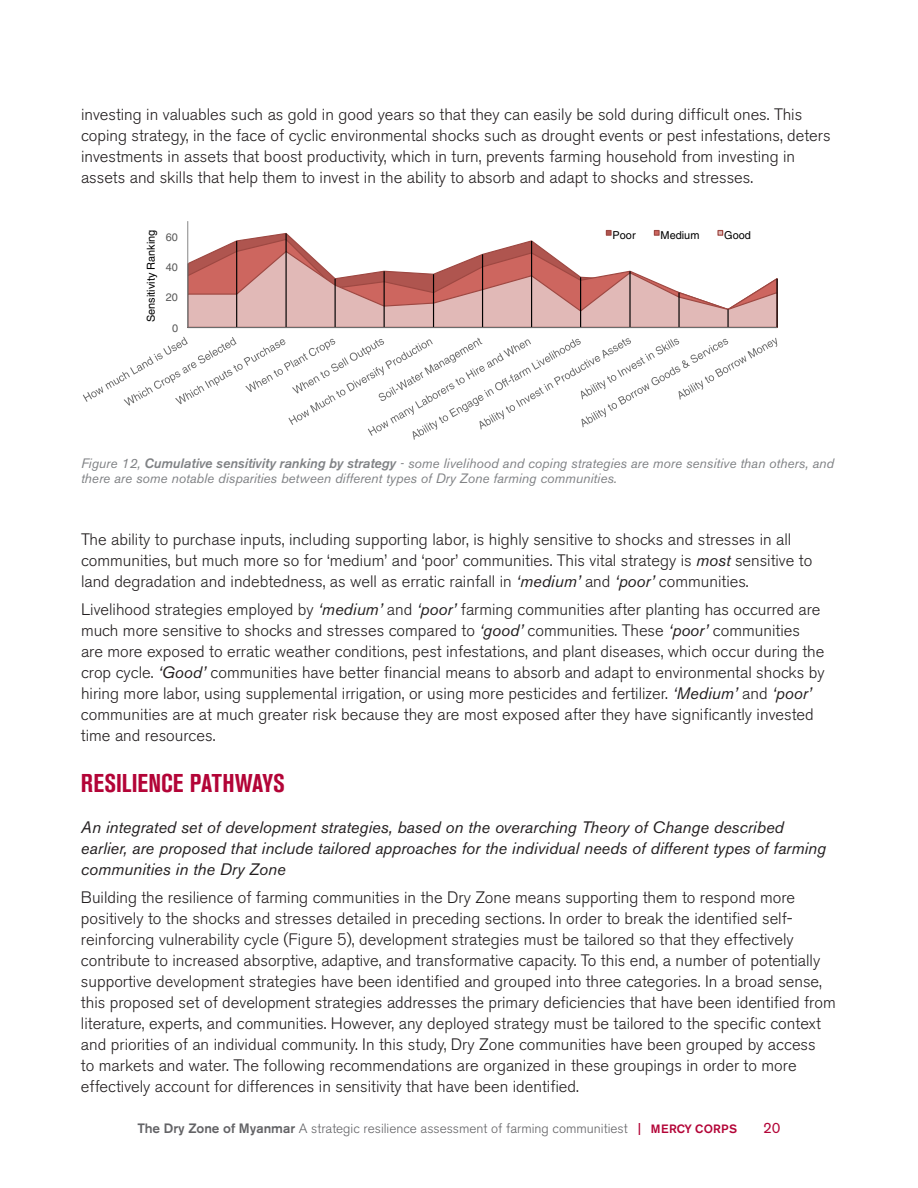
<style>
.page{position:relative;width:918px;height:1188px;background:#fff}
.page>*{position:absolute;margin:0;border:0;box-sizing:border-box;transform-origin:0 0}
.TOC_body_text{font:700 condensed 25.5px "Akzidenz Grotesk BE";color:#b30437}
.Body_text{font:300 16.5px/21px "Akzidenz Grotesk BE";color:#231f20}
.Body_text-2{font:italic 16.5px/21px "Akzidenz Grotesk BE";color:#231f20}
.t1{font:15px "Akzidenz Grotesk BE";color:#b30437}
.Body_text-3{font:italic 13.5px/15px "Akzidenz Grotesk BE";color:#808285}
.t2{font:300 13.5px "Akzidenz Grotesk BE";color:#636366}
.t3{font:10.95px "Helvetica";color:#000}
.t4{font:10.95px "Helvetica";color:#595959}
.s1{font-weight:500}
.s2{font-weight:400;font-style:italic}
.s3{font-weight:500;font-size:12px;color:#b30437}
</style>
<div class="page">
<svg style="left:188px;top:238px;width:357px;height:12px"></svg>
<svg style="left:188px;top:250px;width:590px;height:79px"></svg>
<hr style="left:188px;top:264px;width:1px;height:63px;background:#000">
<hr style="left:236px;top:241px;width:1px;height:86px;background:#000">
<hr style="left:286px;top:233px;width:1px;height:94px;background:#000">
<hr style="left:335px;top:279px;width:1px;height:48px;background:#000">
<hr style="left:384px;top:271px;width:1px;height:56px;background:#000">
<hr style="left:433px;top:274px;width:1px;height:53px;background:#000">
<hr style="left:482px;top:254px;width:1px;height:73px;background:#000">
<hr style="left:531px;top:241px;width:1px;height:86px;background:#000">
<hr style="left:580px;top:277px;width:1px;height:50px;background:#000">
<hr style="left:629px;top:271px;width:2px;height:56px;background:#000">
<hr style="left:678px;top:293px;width:2px;height:34px;background:#000">
<svg style="left:727px;top:309px;width:2px;height:18px"></svg>
<hr style="left:776px;top:279px;width:2px;height:48px;background:#000">
<hr style="left:187px;top:221px;width:1px;height:107px;background:#989898">
<hr style="left:188px;top:327px;width:589px;height:1px;background:#6c6c6c">
<svg style="left:83px;top:337px;width:694px;height:103px"></svg>
<svg style="left:606px;top:230px;width:6px;height:6px"></svg>
<svg style="left:654px;top:230px;width:6px;height:6px"></svg>
<svg style="left:717px;top:230px;width:6px;height:6px"></svg>
<p class="Body_text" style="left:81px;top:104px;width:751px">investing in valuables such as gold in good years so that they can easily be sold during difficult ones. This coping strategy, in the face of cyclic environmental shocks such as drought events or pest infestations, deters investments in assets that boost productivity, which in turn, prevents farming household from investing in assets and skills that help them to invest in the ability to absorb and adapt to shocks and stresses.</p>
<p class="t3" style="left:145px;top:322px;width:94px;rotate:-90deg">Sensitivity Ranking</p>
<p class="t3" style="left:613px;top:228px;width:25px">Poor</p>
<p class="t3" style="left:661px;top:228px;width:40px">Medium</p>
<p class="t3" style="left:724px;top:228px;width:28px">Good</p>
<p class="t4" style="left:166px;top:231px;width:14px">60</p>
<p class="t4" style="left:166px;top:261px;width:14px">40</p>
<p class="t4" style="left:166px;top:291px;width:14px">20</p>
<p class="t4" style="left:172px;top:322px;width:8px">0</p>
<p class="Body_text-3" style="left:81px;top:456px;width:755px">Figure 12, <span class="s1">Cumulative sensitivity ranking by strategy</span> - some livelihood and coping strategies are more sensitive than others, and there are some notable disparities between different types of Dry Zone farming communities.</p>
<p class="Body_text" style="left:81px;top:529px;width:733px">The ability to purchase inputs, including supporting labor, is highly sensitive to shocks and stresses in all communities, but much more so for ‘medium’ and ‘poor’ communities. This vital strategy is <span class="s2">most</span> sensitive to land degradation and indebtedness, as well as erratic rainfall in <span class="s2">‘medium’</span> and <span class="s2">‘poor’</span> communities.</p>
<p class="Body_text" style="left:81px;top:599px;width:745px">Livelihood strategies employed by <span class="s2">‘medium’</span> and <span class="s2">‘poor’</span> farming communities after planting has occurred are much more sensitive to shocks and stresses compared to <span class="s2">‘good’</span> communities. These <span class="s2">‘poor’</span> communities are more exposed to erratic weather conditions, pest infestations, and plant diseases, which occur during the crop cycle. <span class="s2">‘Good’</span> communities have better financial means to absorb and adapt to environmental shocks by hiring more labor, using supplemental irrigation, or using more pesticides and fertilizer. <span class="s2">‘Medium’</span> and <span class="s2">‘poor’ </span>communities are at much greater risk because they are most exposed after they have significantly invested time and resources.</p>
<p class="TOC_body_text" style="left:81px;top:768px;width:206px">RESILIENCE PATHWAYS</p>
<p class="Body_text-2" style="left:81px;top:816px;width:747px">An integrated set of development strategies, based on the overarching Theory of Change described earlier, are proposed that include tailored approaches for the individual needs of different types of farming communities in the Dry Zone</p>
<p class="Body_text" style="left:81px;top:887px;width:756px">Building the resilience of farming communities in the Dry Zone means supporting them to respond more positively to the shocks and stresses detailed in preceding sections. In order to break the identified self&shy;reinforcing vulnerability cycle (Figure 5), development strategies must be tailored so that they effectively contribute to increased absorptive, adaptive, and transformative capacity. To this end, a number of potentially supportive development strategies have been identified and grouped into three categories. In a broad sense, this proposed set of development strategies addresses the primary deficiencies that have been identified from literature, experts, and communities. However, any deployed strategy must be tailored to the specific context and priorities of an individual community. In this study, Dry Zone communities have been grouped by access<br>to markets and water. The following recommendations are organized in these groupings in order to more effectively account for differences in sensitivity that have been identified.</p>
<p class="t2" style="left:137px;top:1121px;width:601px"><span class="s1">The Dry Zone of Myanmar</span> A strategic resilience assessment of farming communitiest <span class="s3">| MERCY CORPS</span></p>
<p class="t1" style="left:763px;top:1119px;width:19px">20</p>
</div>
